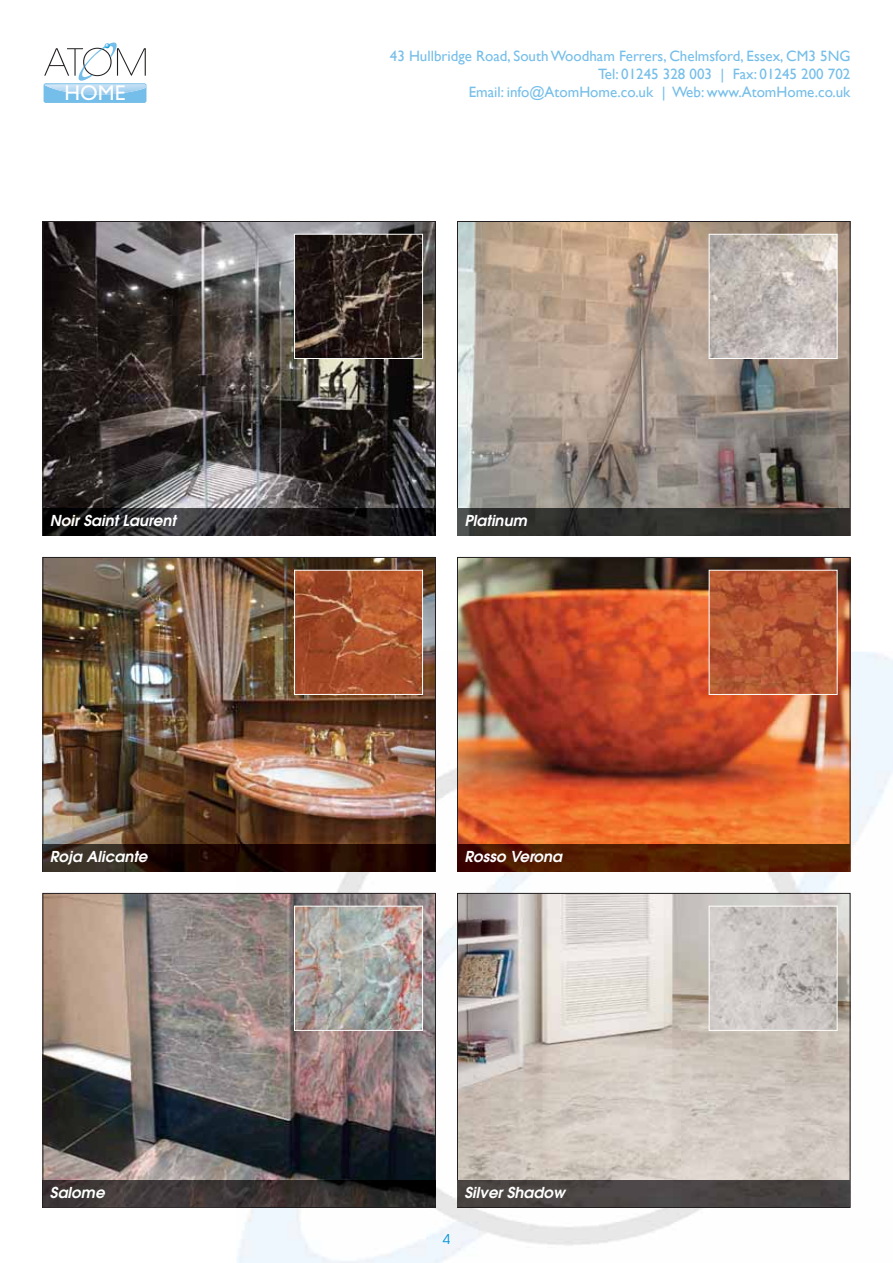
<style>
.page{position:relative;width:893px;height:1263px;background:#fff}
.page>*{position:absolute;margin:0;border:0;box-sizing:border-box;transform-origin:0 0}
.t1{font:21.45px "M Gill Sans";color:#fff}
.t2{font:15px/18px "Gill Sans";color:#75bee9;text-align:right}
.t3{font:italic 600 15px "Avant Garde";letter-spacing:.005em;color:#fff}
.t4{font:13.5px "Avant Garde";color:#0095da}
</style>
<div class="page">
<img style="left:236px;top:652px;width:657px;height:611px">
<img style="left:45px;top:223px;width:389px;height:285px">
<img style="left:43px;top:508px;width:392px;height:27px">
<img style="left:459px;top:223px;width:389px;height:285px">
<img style="left:458px;top:508px;width:392px;height:27px">
<img style="left:45px;top:559px;width:389px;height:285px">
<img style="left:236px;top:871px;width:199px;height:1px">
<img style="left:43px;top:844px;width:392px;height:27px">
<img style="left:459px;top:559px;width:389px;height:285px">
<svg style="left:457px;top:844px;width:1px;height:27px"></svg>
<img style="left:458px;top:844px;width:392px;height:27px">
<img style="left:45px;top:895px;width:389px;height:285px">
<img style="left:236px;top:1207px;width:199px;height:1px">
<img style="left:43px;top:1180px;width:392px;height:27px">
<img style="left:459px;top:895px;width:389px;height:285px">
<svg style="left:457px;top:1180px;width:1px;height:27px"></svg>
<img style="left:458px;top:1180px;width:392px;height:27px">
<svg style="left:44px;top:43px;width:102px;height:60px"></svg>
<img style="left:44px;top:85px;width:102px;height:10px">
<img style="left:296px;top:236px;width:125px;height:121px">
<div style="left:294px;top:234px;width:129px;height:125px;border:1px solid #fff"></div>
<img style="left:296px;top:572px;width:125px;height:121px">
<div style="left:294px;top:570px;width:129px;height:125px;border:1px solid #fff"></div>
<img style="left:296px;top:908px;width:125px;height:121px">
<div style="left:294px;top:906px;width:129px;height:125px;border:1px solid #fff"></div>
<img style="left:711px;top:236px;width:124px;height:121px">
<div style="left:709px;top:234px;width:128px;height:125px;border:1px solid #fff"></div>
<img style="left:711px;top:572px;width:124px;height:121px">
<div style="left:709px;top:570px;width:128px;height:125px;border:1px solid #fff"></div>
<img style="left:711px;top:908px;width:124px;height:121px">
<div style="left:709px;top:906px;width:128px;height:125px;border:1px solid #fff"></div>
<h1 class="t1" style="left:65px;top:86px;width:62px">HOME</h1>
<p class="t2" style="left:390px;top:47px;width:462px">43 Hullbridge Road, South Woodham Ferrers, Chelmsford, Essex, CM3 5NG<br>Tel: 01245 328 003 | Fax: 01245 200 702<br>Email: info@AtomHome.co.uk | Web: www.AtomHome.co.uk</p>
<p class="t3" style="left:50px;top:515px;width:128px">Noir Saint Laurent</p>
<p class="t3" style="left:464px;top:515px;width:66px">Platinum</p>
<p class="t3" style="left:50px;top:850px;width:102px">Roja Alicante</p>
<p class="t3" style="left:464px;top:850px;width:102px">Rosso Verona</p>
<p class="t3" style="left:50px;top:1186px;width:59px">Salome</p>
<p class="t3" style="left:464px;top:1186px;width:105px">Silver Shadow</p>
<p class="t4" style="left:443px;top:1234px;width:9px">4</p>
</div>
